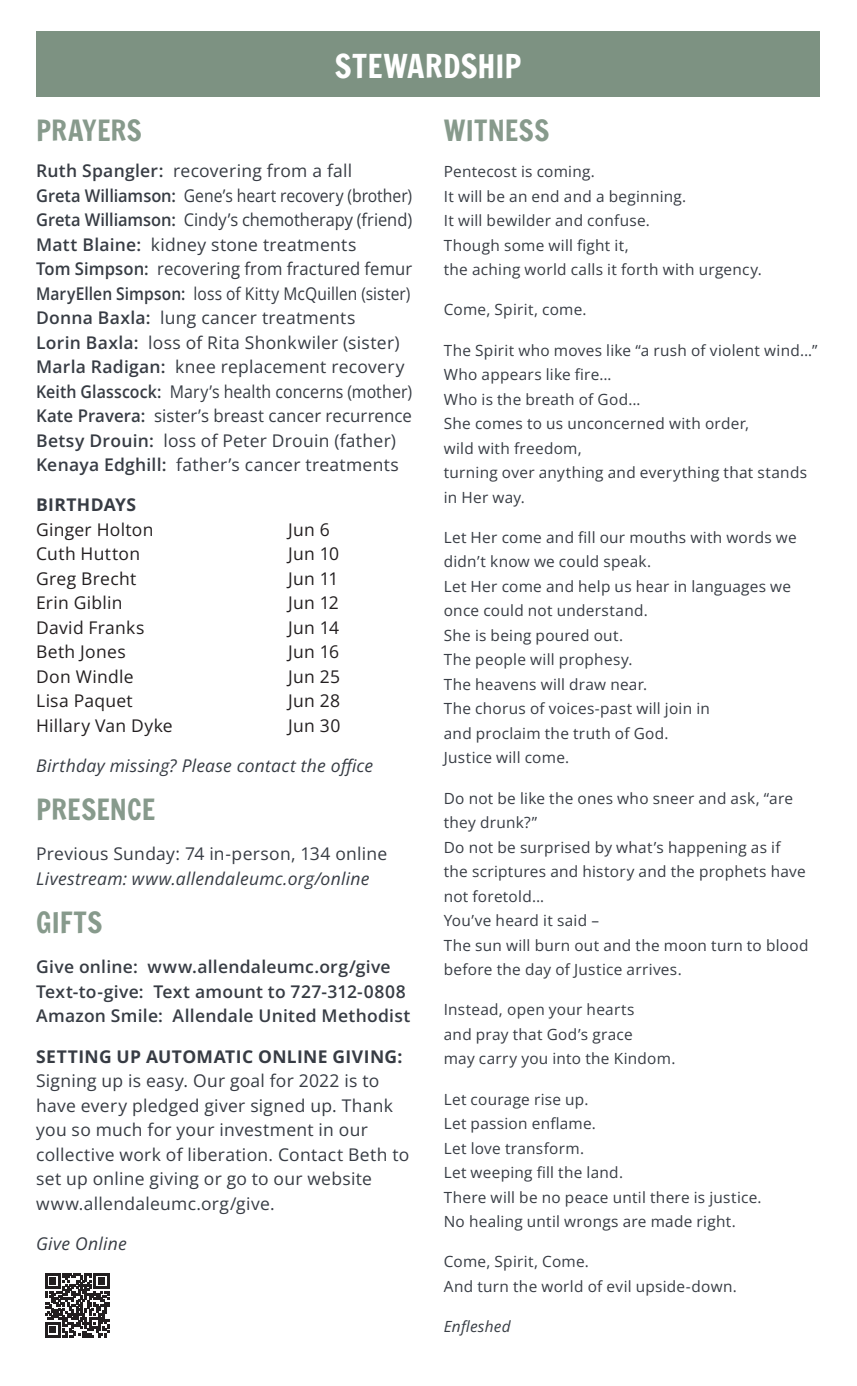
<style>
.page{position:relative;width:857px;height:1386px;background:#fff}
.page>*{position:absolute;margin:0;border:0;box-sizing:border-box;transform-origin:0 0}
.t1{font:31.5px "Francois One";letter-spacing:.005em;color:#fff}
.t2{font:28px "Francois One";letter-spacing:.01em;color:#879a8c}
.t3{font:17.5px/24.5px "Open Sans";letter-spacing:.015em;color:#373c44}
.t4{font:17.5px "Open Sans";letter-spacing:.015em;color:#231f20}
.t5{font:600 17.5px/24.5px "Open Sans";letter-spacing:.015em;color:#373c44}
.t6{font:italic 17.5px "Open Sans";letter-spacing:.015em;color:#373c44}
.t7{font:700 17.5px "Open Sans";letter-spacing:.02em;color:#373c44}
.t8{font:15.4px/24.5px "Open Sans";letter-spacing:.02em;color:#373c44}
.t9{font:italic 15.4px "Open Sans";letter-spacing:.015em;color:#373c44}
.s1{font-weight:600}
</style>
<div class="page">
<div style="left:36px;top:32px;width:784px;height:65px;background:#7d9282"></div>
<svg style="left:45px;top:1273px;width:64px;height:64px"></svg>
<h1 class="t1" style="left:335px;top:49px;width:188px">STEWARDSHIP</h1>
<h2 class="t2" style="left:36px;top:115px;width:107px">PRAYERS</h2>
<p class="t3" style="left:36px;top:158px;width:378px"><span class="s1">Ruth Spangler:</span> recovering from a fall<br><span class="s1">Greta Williamson:</span> Gene’s heart recovery (brother)<br><span class="s1">Greta Williamson:</span> Cindy’s chemotherapy (friend)<br><span class="s1">Matt Blaine:</span> kidney stone treatments<br><span class="s1">Tom Simpson:</span> recovering from fractured femur <span class="s1">MaryEllen Simpson:</span> loss of Kitty McQuillen (sister)<br><span class="s1">Donna Baxla:</span> lung cancer treatments<br><span class="s1">Lorin Baxla:</span> loss of Rita Shonkwiler (sister)<br><span class="s1">Marla Radigan:</span> knee replacement recovery <span class="s1">Keith Glasscock:</span> Mary’s health concerns (mother)<br><span class="s1">Kate Pravera:</span> sister’s breast cancer recurrence <span class="s1">Betsy Drouin:</span> loss of Peter Drouin (father)<br><span class="s1">Kenaya Edghill:</span> father’s cancer treatments</p>
<p class="t7" style="left:36px;top:493px;width:102px">BIRTHDAYS</p>
<p class="t4" style="left:36px;top:517px;width:119px">Ginger Holton</p>
<p class="t4" style="left:288px;top:517px;width:43px">Jun 6</p>
<p class="t4" style="left:36px;top:542px;width:105px">Cuth Hutton</p>
<p class="t4" style="left:288px;top:542px;width:53px">Jun 10</p>
<p class="t4" style="left:36px;top:566px;width:102px">Greg Brecht</p>
<p class="t4" style="left:288px;top:566px;width:52px">Jun 11</p>
<p class="t4" style="left:36px;top:591px;width:88px">Erin Giblin</p>
<p class="t4" style="left:288px;top:591px;width:52px">Jun 12</p>
<p class="t4" style="left:36px;top:615px;width:110px">David Franks</p>
<p class="t4" style="left:288px;top:615px;width:52px">Jun 14</p>
<p class="t4" style="left:36px;top:640px;width:91px">Beth Jones</p>
<p class="t4" style="left:288px;top:640px;width:53px">Jun 16</p>
<p class="t4" style="left:36px;top:664px;width:99px">Don Windle</p>
<p class="t4" style="left:288px;top:664px;width:54px">Jun 25</p>
<p class="t4" style="left:36px;top:689px;width:98px">Lisa Paquet</p>
<p class="t4" style="left:288px;top:689px;width:53px">Jun 28</p>
<p class="t4" style="left:36px;top:713px;width:138px">Hillary Van Dyke</p>
<p class="t4" style="left:288px;top:713px;width:54px">Jun 30</p>
<p class="t6" style="left:36px;top:753px;width:339px">Birthday missing? Please contact the office</p>
<h2 class="t2" style="left:36px;top:794px;width:121px">PRESENCE</h2>
<p class="t3" style="left:36px;top:841px;width:353px">Previous Sunday: 74 in-person, 134 online</p>
<p class="t6" style="left:36px;top:866px;width:335px">Livestream: www.allendaleumc.org/online</p>
<h2 class="t2" style="left:36px;top:907px;width:68px">GIFTS</h2>
<p class="t5" style="left:36px;top:954px;width:376px">Give online: www.allendaleumc.org/give<br>Text-to-give: Text amount to 727-312-0808<br>Amazon Smile: Allendale United Methodist</p>
<p class="t7" style="left:36px;top:1044px;width:368px">SETTING UP AUTOMATIC ONLINE GIVING:</p>
<p class="t3" style="left:36px;top:1068px;width:375px">Signing up is easy. Our goal for 2022 is to have every pledged giver signed up. Thank you so much for your investment in our collective work of liberation. Contact Beth to set up online giving or go to our website www.allendaleumc.org/give.</p>
<p class="t6" style="left:36px;top:1231px;width:92px">Give Online</p>
<h2 class="t2" style="left:444px;top:115px;width:107px">WITNESS</h2>
<p class="t8" style="left:444px;top:159px;width:320px">Pentecost is coming.<br>It will be an end and a beginning.<br>It will bewilder and confuse.<br>Though some will fight it,<br>the aching world calls it forth with urgency.</p>
<p class="t8" style="left:444px;top:297px;width:144px">Come, Spirit, come.</p>
<p class="t8" style="left:444px;top:337px;width:375px">The Spirit who moves like “a rush of violent wind…”<br>Who appears like fire…<br>Who is the breath of God…<br>She comes to us unconcerned with order,<br>wild with freedom,<br>turning over anything and everything that stands in Her way.</p>
<p class="t8" style="left:444px;top:525px;width:354px">Let Her come and fill our mouths with words we didn’t know we could speak.<br>Let Her come and help us hear in languages we once could not understand.<br>She is being poured out.<br>The people will prophesy.<br>The heavens will draw near.<br>The chorus of voices-past will join in<br>and proclaim the truth of God.<br>Justice will come.</p>
<p class="t8" style="left:444px;top:785px;width:366px">Do not be like the ones who sneer and ask, “are they drunk?”<br>Do not be surprised by what’s happening as if the scriptures and history and the prophets have not foretold…<br>You’ve heard it said –<br>The sun will burn out and the moon turn to blood before the day of Justice arrives.</p>
<p class="t8" style="left:444px;top:997px;width:233px">Instead, open your hearts<br>and pray that God’s grace<br>may carry you into the Kindom.</p>
<p class="t8" style="left:444px;top:1086px;width:319px">Let courage rise up.<br>Let passion enflame.<br>Let love transform.<br>Let weeping fill the land.<br>There will be no peace until there is justice.<br>No healing until wrongs are made right.</p>
<p class="t8" style="left:444px;top:1249px;width:295px">Come, Spirit, Come.<br>And turn the world of evil upside-down.</p>
<p class="t9" style="left:444px;top:1316px;width:68px">Enfleshed</p>
</div>
